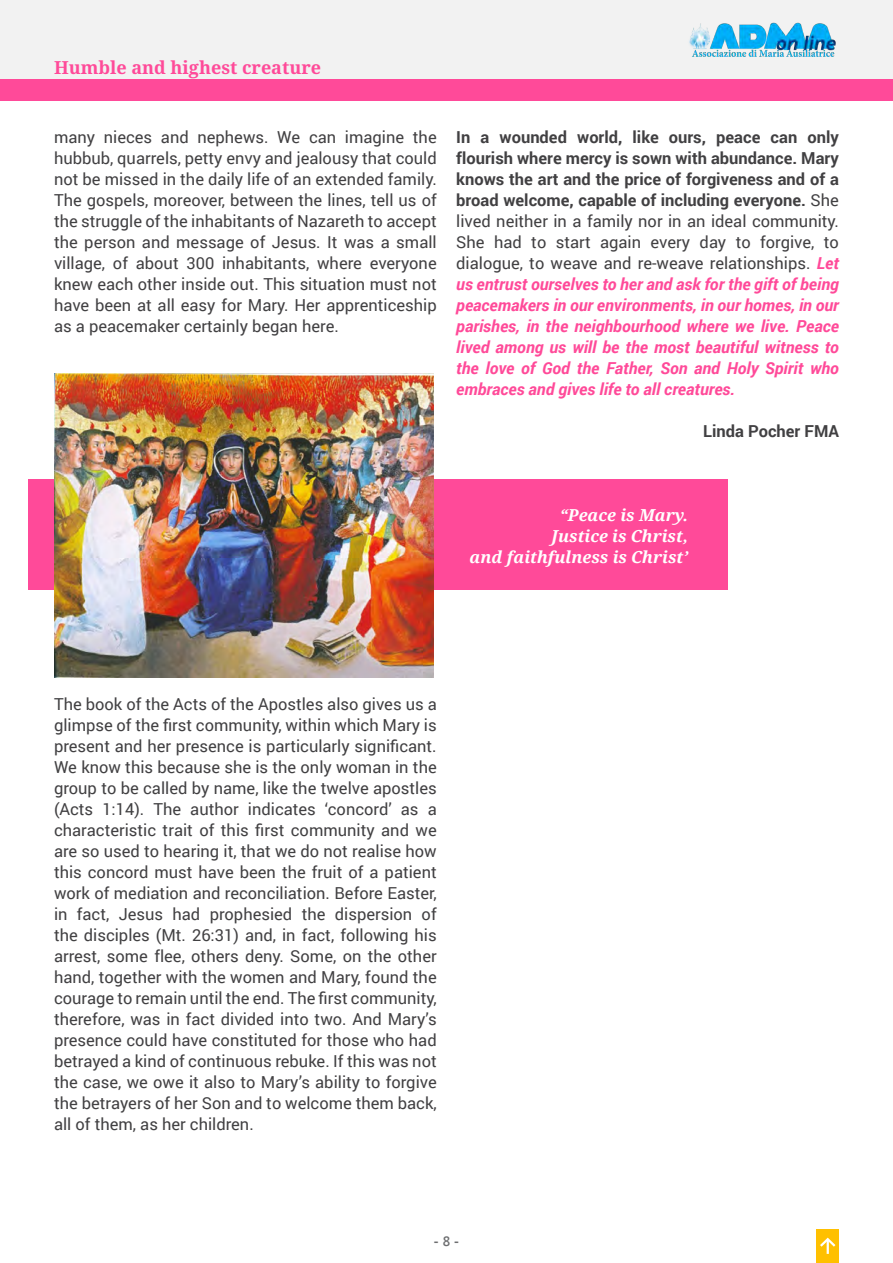
<style>
.page{position:relative;width:893px;height:1263px;background:#fff}
.page>*{position:absolute;margin:0;border:0;box-sizing:border-box;transform-origin:0 0}
.t1{font:700 18px "Noto Serif";color:#ff4a99}
.t2{font:16.5px/21px "Roboto";color:#414042;text-align:justify}
.t3{font:italic 700 16.5px/21px "Roboto";color:#ff4a99;text-align:justify}
.t4{font:italic 700 16.5px "Noto Serif";color:#fff}
.t5{font:700 16.5px "Roboto";color:#414042}
.t6{font:700 13.5px "Segoe UI";color:#6d6e70}
.s1{font-style:normal;color:#414042}
.s2{font-weight:400;font-style:normal;color:#414042}
.s3{font-weight:600}
</style>
<div class="page">
<div style="left:0;top:0;width:893px;height:80px;background:#f2f2f2"></div>
<img style="left:689px;top:22px;width:147px;height:35px">
<div style="left:816px;top:1229px;width:23px;height:34px;background:#ffc000"></div>
<svg style="left:820px;top:1237px;width:16px;height:17px"></svg>
<div style="left:0;top:80px;width:893px;height:20px;background:#ff4a99"></div>
<div style="left:28px;top:479px;width:700px;height:111px;background:#ff4a99"></div>
<img style="left:54px;top:374px;width:380px;height:303px">
<p class="t1" style="left:54px;top:54px;width:269px">Humble and highest creature</p>
<p class="t2" style="left:54px;top:126px;width:384px">many nieces and nephews. We can imagine the hubbub, quarrels, petty envy and jealousy that could not be missed in the daily life of an extended family.<br>The gospels, moreover, between the lines, tell us of the struggle of the inhabitants of Nazareth to accept the person and message of Jesus. It was a small village, of about 300 inhabitants, where everyone knew each other inside out. This situation must not have been at all easy for Mary. Her apprenticeship as a peacemaker certainly began here.</p>
<p class="t3" style="left:456px;top:126px;width:384px"><span class="s1">In a wounded world, like ours, peace can only flourish where mercy is sown with abundance. Mary knows the art and the price of forgiveness and of a broad welcome, capable of including everyone.</span> <span class="s2">She lived neither in a family nor in an ideal community.<br>She had to start again every day to forgive, to dialogue, to weave and re-weave relationships.</span> Let us entrust ourselves to her and ask for the gift of being peacemakers in our environments, in our homes, in our parishes, in the neighbourhood where we live. Peace lived among us will be the most beautiful witness to the love of God the Father, Son and Holy Spirit who embraces and gives life to all creatures.</p>
<p class="t5" style="left:703px;top:419px;width:137px">Linda Pocher FMA</p>
<p class="t4" style="left:560px;top:503px;width:130px">“Peace is Mary.</p>
<p class="t4" style="left:551px;top:524px;width:138px">Justice is Christ,</p>
<p class="t4" style="left:469px;top:545px;width:220px">and faithfulness is Christ’</p>
<p class="t2" style="left:54px;top:693px;width:384px">The book of the Acts of the Apostles also gives us a glimpse of the first community, within which Mary is present and her presence is particularly significant.<br>We know this because she is the only woman in the group to be called by name, like the twelve apostles (Acts 1:14). The author indicates ‘concord’ as a characteristic trait of this first community and we are so used to hearing it, that we do not realise how this concord must have been the fruit of a patient work of mediation and reconciliation. Before Easter, in fact, Jesus had prophesied the dispersion of the disciples (Mt. 26:31) and, in fact, following his arrest, some flee, others deny. Some, on the other hand, together with the women and Mary, found the courage to remain until the end. The first community, therefore, was in fact divided into two. And Mary’s presence could have constituted for those who had betrayed a kind of continuous rebuke. If this was not the case, we owe it also to Mary’s ability to forgive the betrayers of her Son and to welcome them back, all of them, as her children.</p>
<p class="t6" style="left:434px;top:1229px;width:27px">- <span class="s3">8</span> -</p>
</div>
